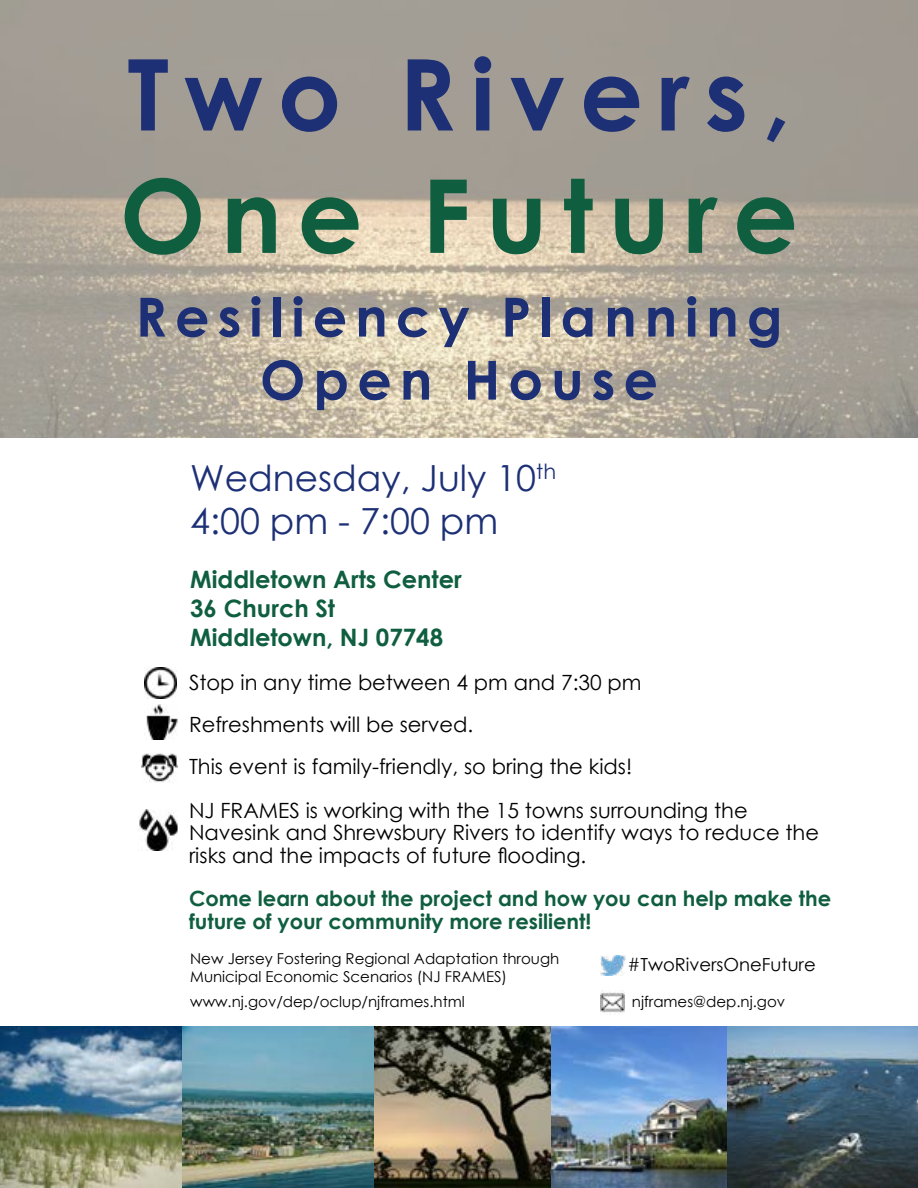
<style>
.page{position:relative;width:918px;height:1188px;background:#fff}
.page>*{position:absolute;margin:0;border:0;box-sizing:border-box;transform-origin:0 0}
.t1{font:700 102px "Century Gothic";letter-spacing:.15em;color:#0f5e3f}
.t2{font:700 99px "Century Gothic";letter-spacing:.15em;color:#1d3075}
.t3{font:700 54px/63px "Century Gothic";letter-spacing:.15em;color:#1d3075;text-align:center}
.t4{font:36px/43.2px "Century Gothic";color:#1d3075}
.t5{font:700 24px/28.8px "Century Gothic";color:#0f5e3f}
.t6{font:21px/42.5px "Century Gothic";color:#000}
.t7{font:700 21px/22.5px "Century Gothic";color:#0f5e3f}
.t8{font:18px "Century Gothic";color:#000}
.t9{font:15px/18px "Century Gothic";color:#000}
</style>
<div class="page">
<img style="left:0;top:0;width:918px;height:437px">
<img style="left:600px;top:955px;width:26px;height:21px">
<img style="left:0;top:1026px;width:918px;height:162px">
<img style="left:146px;top:704px;width:31px;height:35px">
<img style="left:139px;top:810px;width:38px;height:40px">
<img style="left:142px;top:753px;width:35px;height:29px">
<img style="left:145px;top:667px;width:31px;height:32px">
<img style="left:601px;top:992px;width:23px;height:21px">
<h2 class="t2" style="left:127px;top:19px;width:665px">Two Rivers,</h2>
<h1 class="t1" style="left:120px;top:138px;width:680px">One Future</h1>
<h3 class="t3" style="left:136px;top:283px;width:648px">Resiliency Planning<br>Open House</h3>
<h3 class="t4" style="left:190px;top:456px;width:367px">Wednesday, July 10<sup>th<br></sup>4:00 pm - 7:00 pm</h3>
<p class="t5" style="left:190px;top:564px;width:273px">Middletown Arts Center<br>36 Church St<br>Middletown, NJ 07748</p>
<p class="t6" style="left:189px;top:661px;width:560px">Stop in any time between 4 pm and 7:30 pm Refreshments will be served.<br>This event is family-friendly, so bring the kids!<br>NJ FRAMES is working with the 15 towns surrounding the</p>
<p class="t6" style="left:189px;top:821px;width:632px;line-height:22.5px">Navesink and Shrewsbury Rivers to identify ways to reduce the risks and the impacts of future flooding.</p>
<p class="t7" style="left:189px;top:887px;width:644px">Come learn about the project and how you can help make the future of your community more resilient!</p>
<p class="t9" style="left:190px;top:949px;width:371px">New Jersey Fostering Regional Adaptation through<br>Municipal Economic Scenarios (NJ FRAMES)</p>
<p class="t9" style="left:190px;top:992px;width:276px">www.nj.gov/dep/oclup/njframes.html</p>
<p class="t9" style="left:632px;top:992px;width:155px">njframes@dep.nj.gov</p>
<p class="t8" style="left:628px;top:952px;width:190px">#TwoRiversOneFuture</p>
</div>
